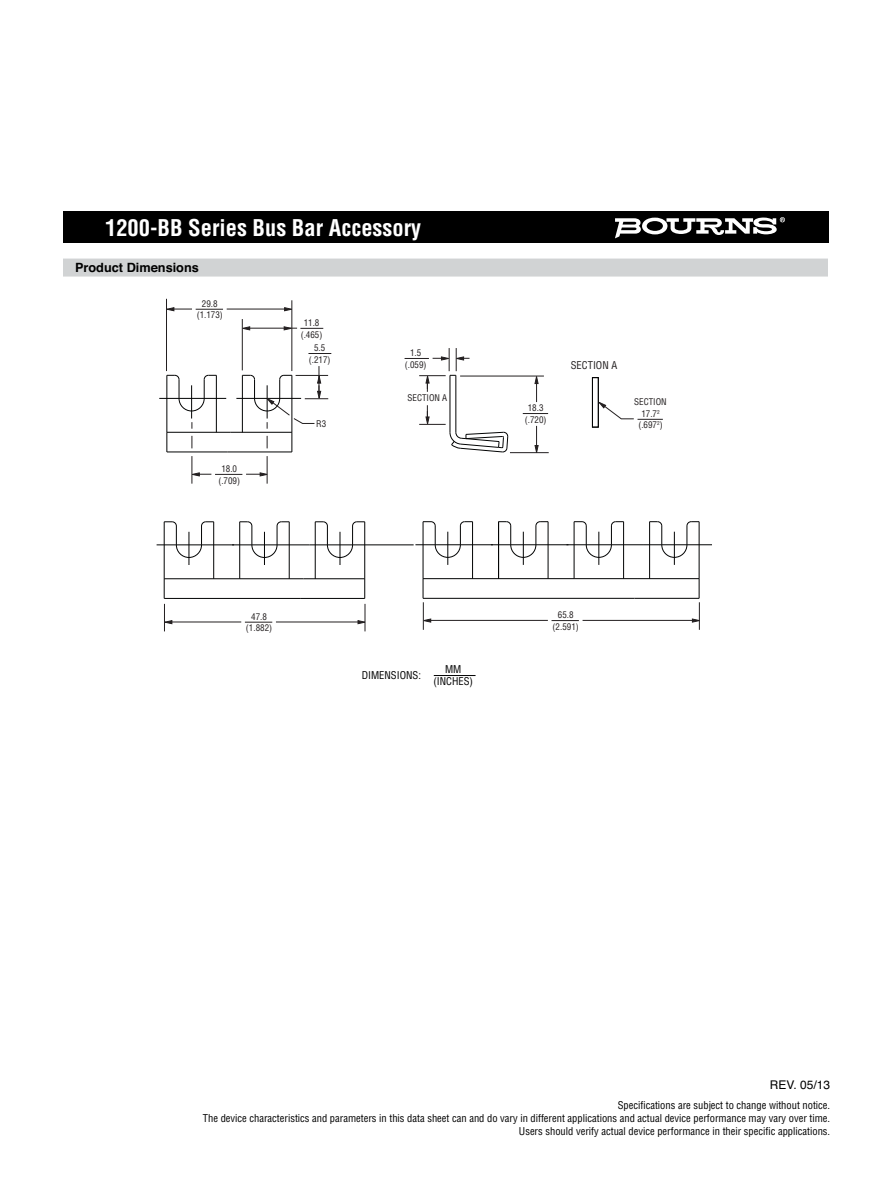
<style>
.page{position:relative;width:891px;height:1188px;background:#fff}
.page>*{position:absolute;margin:0;border:0;box-sizing:border-box;transform-origin:0 0}
.t1{font:700 condensed 22.5px "Helvetica";color:#fff}
.t2{font:700 12.75px "Helvetica";color:#000}
.t3{font:12px "Helvetica";color:#000}
.t4{font:condensed 10.5px/12.8px "Helvetica";color:#000;text-align:right}
.t5{font:condensed 10.5px "Helvetica";color:#231f20}
.t6{font:condensed 9px/11.2px "Helvetica";color:#231f20;text-align:center}
</style>
<div class="page">
<div style="left:63px;top:212px;width:766px;height:31px;background:#000"></div>
<svg style="left:615px;top:217px;width:170px;height:21px"></svg>
<div style="left:63px;top:259px;width:765px;height:18px;background:#d1d3d4"></div>
<hr style="left:434px;top:675px;width:42px;height:1px;background:#000">
<hr style="left:166px;top:299px;width:1px;height:72px;background:#231f20">
<svg style="left:284px;top:307px;width:8px;height:4px"></svg>
<svg style="left:167px;top:307px;width:56px;height:4px"></svg>
<hr style="left:227px;top:309px;width:59px;height:1px;background:#231f20">
<svg style="left:300px;top:328px;width:23px;height:1px"></svg>
<hr style="left:242px;top:319px;width:1px;height:51px;background:#231f20">
<svg style="left:241px;top:326px;width:9px;height:4px"></svg>
<svg style="left:284px;top:326px;width:8px;height:4px"></svg>
<hr style="left:249px;top:328px;width:48px;height:1px;background:#231f20">
<hr style="left:292px;top:300px;width:1px;height:71px;background:#231f20">
<hr style="left:460px;top:376px;width:84px;height:1px;background:#231f20">
<hr style="left:510px;top:452px;width:39px;height:1px;background:#231f20">
<svg style="left:535px;top:426px;width:4px;height:28px"></svg>
<svg style="left:535px;top:375px;width:4px;height:27px"></svg>
<svg style="left:523px;top:413px;width:25px;height:1px"></svg>
<svg style="left:405px;top:348px;width:65px;height:44px"></svg>
<hr style="left:455px;top:375px;width:1px;height:57px;background:#020303">
<svg style="left:419px;top:405px;width:90px;height:48px"></svg>
<hr style="left:450px;top:375px;width:1px;height:57px;background:#020303">
<hr style="left:159px;top:398px;width:67px;height:1px;background:#020303">
<hr style="left:300px;top:598px;width:65px;height:1px;background:#020303">
<hr style="left:304px;top:578px;width:61px;height:1px;background:#020303">
<hr style="left:310px;top:545px;width:104px;height:1px;background:#020303">
<svg style="left:364px;top:579px;width:1px;height:19px"></svg>
<hr style="left:289px;top:522px;width:1px;height:57px;background:#020303">
<hr style="left:264px;top:532px;width:1px;height:33px;background:#020303">
<hr style="left:232px;top:545px;width:78px;height:1px;background:#020303">
<svg style="left:240px;top:521px;width:49px;height:37px"></svg>
<hr style="left:239px;top:522px;width:1px;height:57px;background:#020303">
<hr style="left:240px;top:578px;width:64px;height:1px;background:#020303">
<hr style="left:364px;top:522px;width:1px;height:57px;background:#020303">
<hr style="left:340px;top:532px;width:1px;height:33px;background:#020303">
<svg style="left:315px;top:521px;width:50px;height:37px"></svg>
<hr style="left:315px;top:522px;width:1px;height:57px;background:#020303">
<hr style="left:164px;top:598px;width:136px;height:1px;background:#020303">
<hr style="left:164px;top:578px;width:76px;height:1px;background:#020303">
<hr style="left:164px;top:522px;width:1px;height:57px;background:#020303">
<svg style="left:164px;top:521px;width:50px;height:37px"></svg>
<hr style="left:157px;top:545px;width:77px;height:1px;background:#020303">
<hr style="left:189px;top:532px;width:1px;height:33px;background:#020303">
<hr style="left:213px;top:522px;width:1px;height:57px;background:#020303">
<svg style="left:164px;top:579px;width:1px;height:19px"></svg>
<hr style="left:548px;top:522px;width:1px;height:57px;background:#020303">
<hr style="left:523px;top:532px;width:1px;height:33px;background:#020303">
<hr style="left:491px;top:545px;width:77px;height:1px;background:#020303">
<svg style="left:499px;top:521px;width:49px;height:37px"></svg>
<hr style="left:499px;top:578px;width:75px;height:1px;background:#020303">
<hr style="left:423px;top:598px;width:212px;height:1px;background:#020303">
<hr style="left:649px;top:522px;width:1px;height:57px;background:#020303">
<svg style="left:650px;top:521px;width:49px;height:37px"></svg>
<hr style="left:674px;top:532px;width:1px;height:33px;background:#020303">
<hr style="left:699px;top:522px;width:1px;height:57px;background:#020303">
<hr style="left:574px;top:578px;width:64px;height:1px;background:#020303">
<hr style="left:574px;top:522px;width:1px;height:57px;background:#020303">
<svg style="left:574px;top:521px;width:50px;height:37px"></svg>
<hr style="left:566px;top:545px;width:78px;height:1px;background:#020303">
<hr style="left:599px;top:532px;width:1px;height:33px;background:#020303">
<hr style="left:623px;top:522px;width:1px;height:57px;background:#020303">
<hr style="left:644px;top:545px;width:68px;height:1px;background:#020303">
<hr style="left:638px;top:578px;width:61px;height:1px;background:#020303">
<hr style="left:635px;top:598px;width:64px;height:1px;background:#020303">
<hr style="left:498px;top:522px;width:1px;height:57px;background:#020303">
<hr style="left:423px;top:578px;width:76px;height:1px;background:#020303">
<hr style="left:423px;top:522px;width:1px;height:57px;background:#020303">
<svg style="left:423px;top:521px;width:50px;height:37px"></svg>
<hr style="left:415px;top:545px;width:78px;height:1px;background:#020303">
<hr style="left:448px;top:532px;width:1px;height:33px;background:#020303">
<hr style="left:472px;top:522px;width:1px;height:57px;background:#020303">
<div style="left:592px;top:377px;width:7px;height:51px;border:1px solid #020303"></div>
<svg style="left:552px;top:620px;width:27px;height:1px"></svg>
<svg style="left:422px;top:579px;width:9px;height:51px"></svg>
<hr style="left:430px;top:620px;width:118px;height:1px;background:#231f20">
<hr style="left:583px;top:620px;width:111px;height:1px;background:#231f20">
<svg style="left:692px;top:579px;width:8px;height:51px"></svg>
<svg style="left:245px;top:622px;width:27px;height:1px"></svg>
<svg style="left:164px;top:604px;width:8px;height:27px"></svg>
<hr style="left:171px;top:622px;width:70px;height:1px;background:#231f20">
<svg style="left:598px;top:401px;width:65px;height:19px"></svg>
<hr style="left:276px;top:622px;width:83px;height:1px;background:#231f20">
<svg style="left:358px;top:604px;width:8px;height:27px"></svg>
<svg style="left:308px;top:353px;width:23px;height:1px"></svg>
<svg style="left:166px;top:366px;width:162px;height:118px"></svg>
<h1 class="t1" style="left:105px;top:219px;width:318px">1200-BB Series Bus Bar Accessory</h1>
<p class="t2" style="left:75px;top:263px;width:125px">Product Dimensions</p>
<p class="t6" style="left:197px;top:299px;width:28px">29.8 (1.173)</p>
<p class="t6" style="left:218px;top:464px;width:23px">18.0 (.709)</p>
<p class="t6" style="left:301px;top:318px;width:23px">11.8 (.465)</p>
<p class="t6" style="left:309px;top:343px;width:23px">5.5 (.217)</p>
<p class="t6" style="left:316px;top:419px;width:12px">R3</p>
<p class="t6" style="left:405px;top:348px;width:23px">1.5 (.059)</p>
<p class="t6" style="left:408px;top:393px;width:41px">SECTION A</p>
<p class="t6" style="left:246px;top:612px;width:28px">47.8 (1.882)</p>
<p class="t4" style="left:362px;top:669px;width:61px">DIMENSIONS:</p>
<p class="t4" style="left:433px;top:664px;width:41px;text-align:center">MM (INCHES)</p>
<p class="t6" style="left:525px;top:403px;width:23px">18.3 (.720)</p>
<p class="t5" style="left:571px;top:362px;width:48px">SECTION A</p>
<p class="t6" style="left:634px;top:397px;width:34px">SECTION<br>17.7<sup>2 </sup>(.697<sup>2</sup>)</p>
<p class="t6" style="left:553px;top:610px;width:28px">65.8 (2.591)</p>
<p class="t3" style="left:770px;top:1080px;width:62px">REV. 05/13</p>
<p class="t4" style="left:203px;top:1100px;width:629px">Specifications are subject to change without notice.<br>The device characteristics and parameters in this data sheet can and do vary in different applications and actual device performance may vary over time.<br>Users should verify actual device performance in their specific applications.</p>
</div>
